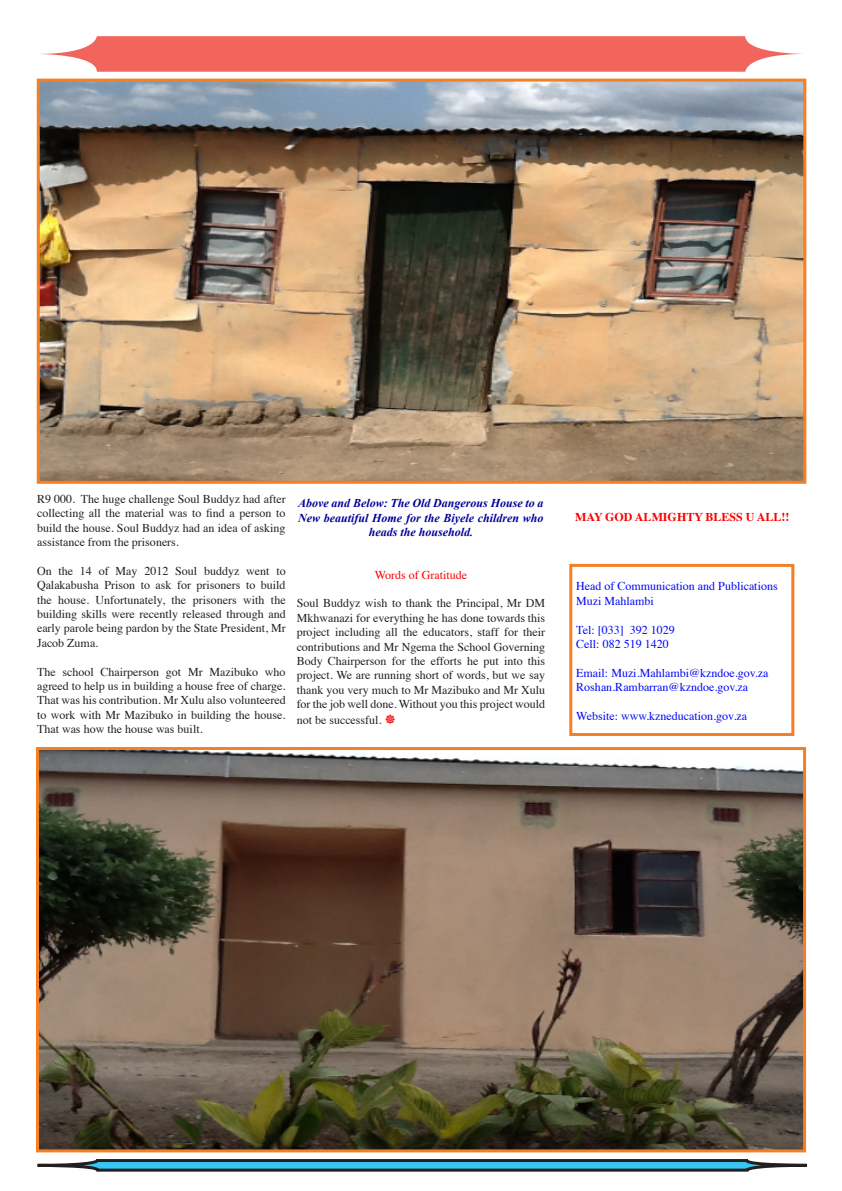
<style>
.page{position:relative;width:842px;height:1191px;background:#fff}
.page>*{position:absolute;margin:0;border:0;box-sizing:border-box;transform-origin:0 0}
.t1{font:12px/14.4px "Times";color:#231f20;text-align:justify}
.t2{font:12px "Times";color:#0008f7}
.t3{font:italic 700 12px/14.4px "Times New Roman";color:#009;text-align:center}
.t4{font:700 12px "Times";color:#f90000}
.t5{font:12px "Times";color:#fd0000}
</style>
<div class="page">
<svg style="left:40px;top:36px;width:762px;height:36px;background:#f27870"></svg>
<svg style="left:37px;top:1159px;width:770px;height:13px;background:#458296"></svg>
<img style="left:41px;top:83px;width:761px;height:397px">
<div style="left:37px;top:79px;width:769px;height:405px;border:3px solid #f57f25"></div>
<img style="left:40px;top:751px;width:762px;height:397px">
<div style="left:36px;top:747px;width:770px;height:405px;border:3px solid #f57f25"></div>
<div style="left:569px;top:564px;width:225px;height:172px;border:3px solid #f57f25"></div>
<p class="t1" style="left:37px;top:490px;width:250px">R9 000. The huge challenge Soul Buddyz had after collecting all the material was to find a person to build the house. Soul Buddyz had an idea of asking assistance from the prisoners.</p>
<p class="t1" style="left:37px;top:562px;width:250px">On the 14 of May 2012 Soul buddyz went to Qalakabusha Prison to ask for prisoners to build the house. Unfortunately, the prisoners with the building skills were recently released through and early parole being pardon by the State President, Mr Jacob Zuma.</p>
<p class="t1" style="left:37px;top:663px;width:250px">The school Chairperson got Mr Mazibuko who agreed to help us in building a house free of charge.<br>That was his contribution. Mr Xulu also volunteered to work with Mr Mazibuko in building the house.<br>That was how the house was built.</p>
<p class="t3" style="left:298px;top:495px;width:247px">Above and Below: The Old Dangerous House to a<br>New beautiful Home for the Biyele children who heads the household.</p>
<p class="t5" style="left:375px;top:563px;width:94px">Words of Gratitude</p>
<p class="t1" style="left:297px;top:595px;width:250px">Soul Buddyz wish to thank the Principal, Mr DM Mkhwanazi for everything he has done towards this project including all the educators, staff for their contributions and Mr Ngema the School Governing Body Chairperson for the efforts he put into this project. We are running short of words, but we say thank you very much to Mr Mazibuko and Mr Xulu for the job well done. Without you this project would</p>
<p class="t1" style="left:297px;top:711px;width:86px">not be successful.</p>
<p class="t4" style="left:575px;top:505px;width:216px">MAY GOD ALMIGHTY BLESS U ALL!!</p>
<p class="t2" style="left:576px;top:575px;width:203px">Head of Communication and Publications</p>
<p class="t2" style="left:576px;top:589px;width:79px">Muzi Mahlambi</p>
<p class="t2" style="left:576px;top:618px;width:100px">Tel: [033] 392 1029</p>
<p class="t2" style="left:576px;top:632px;width:94px">Cell: 082 519 1420</p>
<p class="t2" style="left:576px;top:661px;width:194px">Email: Muzi.Mahlambi@kzndoe.gov.za</p>
<p class="t2" style="left:576px;top:676px;width:173px">Roshan.Rambarran@kzndoe.gov.za</p>
<p class="t2" style="left:576px;top:704px;width:172px">Website: www.kzneducation.gov.za</p>
</div>
